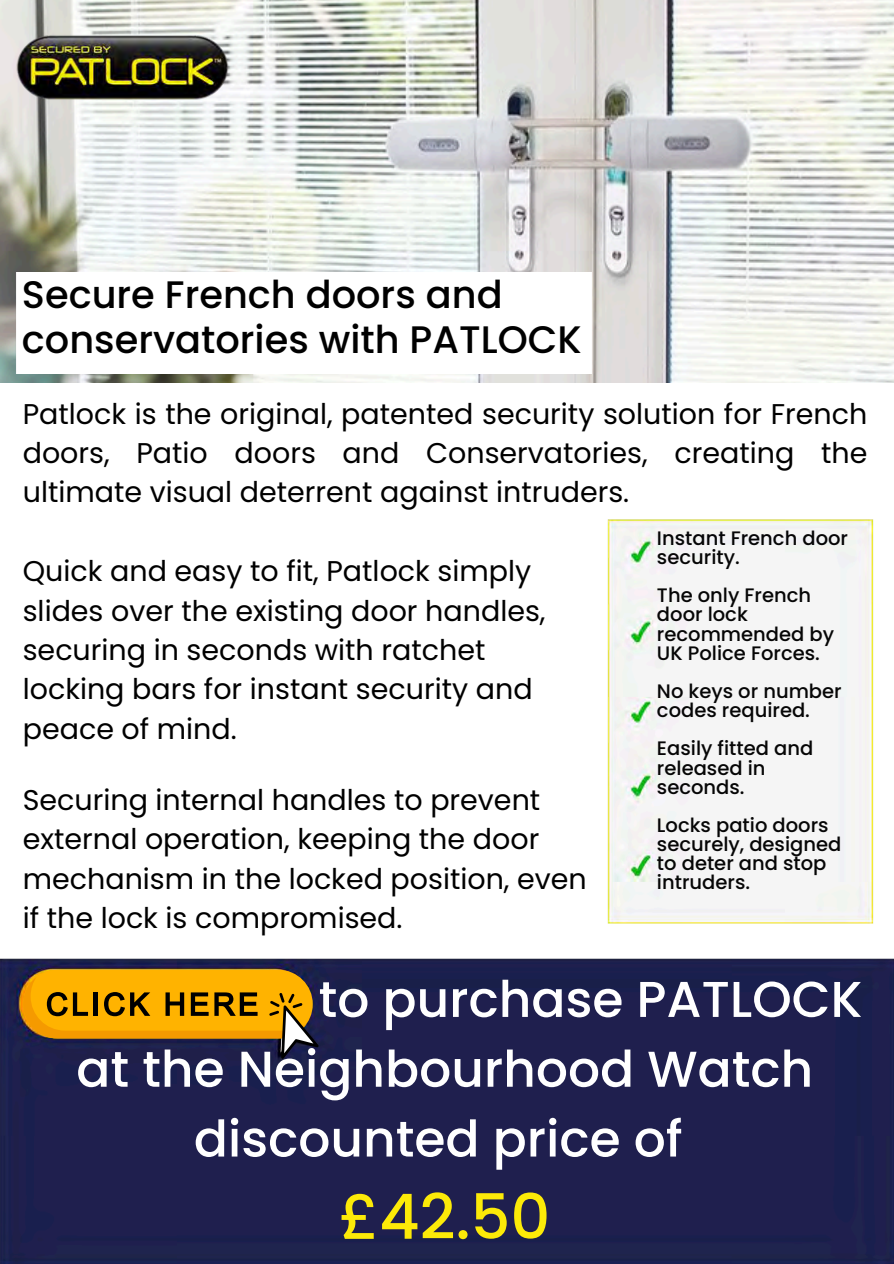
<style>
.page{position:relative;width:894px;height:1264px;background:#fff}
.page>*{position:absolute;margin:0;border:0;box-sizing:border-box;transform-origin:0 0}
.t1{font:500 62.25px "Poppins";color:#fcea08}
.t2{font:500 50.25px/69.8px "Poppins";color:#fff;text-align:center}
.t3{font:500 38.25px/45px "Poppins";color:#000}
.t4{font:28.5px/39.5px "Poppins";color:#000}
.t5{font:500 19.5px/19.2px "Poppins";color:#060606}
</style>
<div class="page">
<img style="left:0;top:0;width:893px;height:383px">
<img style="left:16px;top:19px;width:215px;height:97px">
<img style="left:16px;top:272px;width:576px;height:101px">
<div style="left:0;top:958px;width:893px;height:305px;background:#1f1f4e"></div>
<div style="left:607px;top:519px;width:267px;height:405px;background:#f5f5f5"></div>
<div style="left:23px;top:969px;width:290px;height:69px;background:#ffb300;border-radius:34px"></div>
<svg style="left:23px;top:976px;width:295px;height:82px"></svg>
<h3 class="t3" style="left:22px;top:272px;width:561px">Secure French doors and conservatories with PATLOCK</h3>
<p class="t4" style="left:23px;top:394px;width:845px;text-align:justify">Patlock is the original, patented security solution for French doors, Patio doors and Conservatories, creating the ultimate visual deterrent against intruders.</p>
<p class="t4" style="left:23px;top:551px;width:524px">Quick and easy to fit, Patlock simply slides over the existing door handles, securing in seconds with ratchet locking bars for instant security and peace of mind.</p>
<p class="t4" style="left:23px;top:780px;width:565px">Securing internal handles to prevent external operation, keeping the door mechanism in the locked position, even if the lock is compromised.</p>
<p class="t5" style="left:656px;top:528px;width:192px">Instant French door security.</p>
<p class="t5" style="left:656px;top:586px;width:179px">The only French door lock recommended by<br>UK Police Forces.</p>
<p class="t5" style="left:656px;top:681px;width:186px">No keys or number codes required.</p>
<p class="t5" style="left:656px;top:739px;width:158px">Easily fitted and released in seconds.</p>
<p class="t5" style="left:656px;top:815px;width:186px">Locks patio doors securely, designed to deter and stop intruders.</p>
<h2 class="t2" style="left:27px;top:964px;width:836px">CLICK HERE to purchase PATLOCK at the Neighbourhood Watch discounted price of</h2>
<h1 class="t1" style="left:339px;top:1173px;width:213px">£42.50</h1>
</div>
